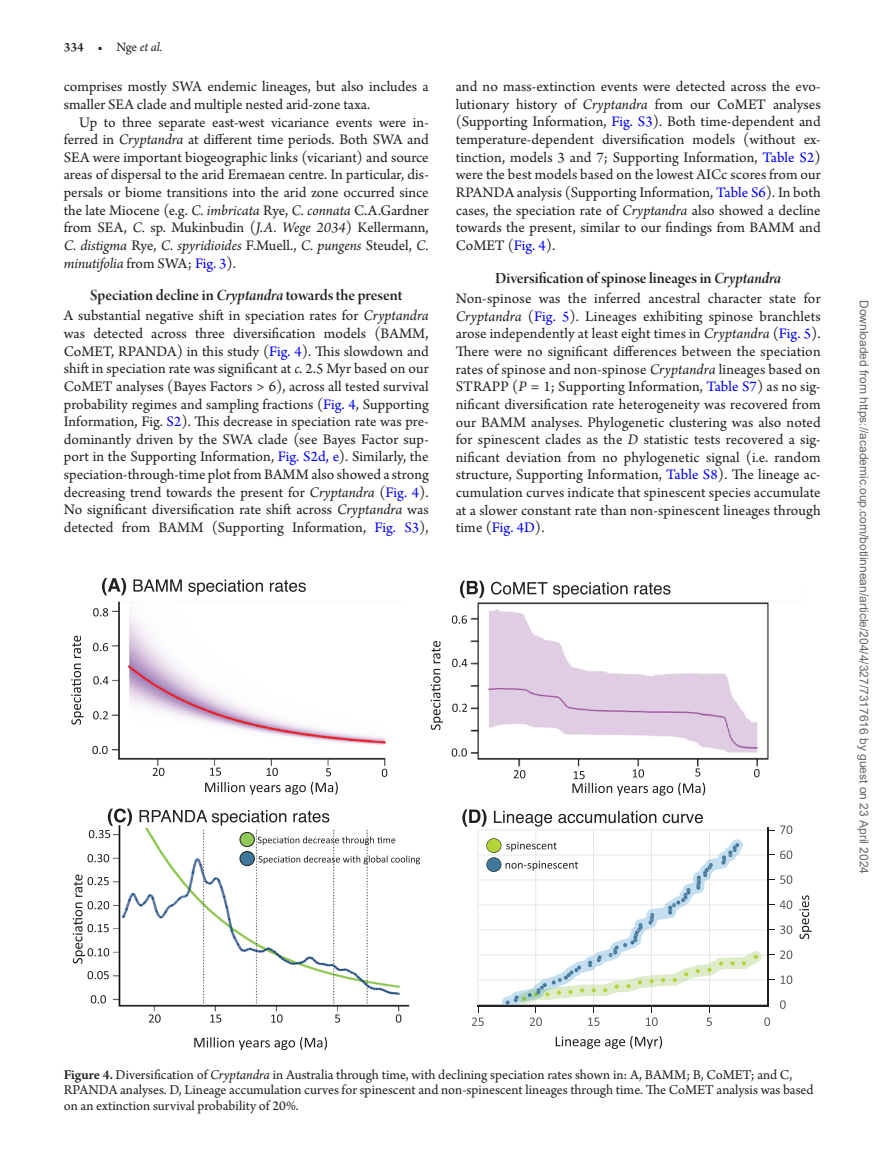
<style>
.page{position:relative;width:893px;height:1174px;background:#fff}
.page>*{position:absolute;margin:0;border:0;box-sizing:border-box;transform-origin:0 0}
.t1{font:16.5px "Arno Pro Smbd Display";letter-spacing:-.005em;color:#231f20}
.t2{font:15.3px/17.5px "Arno Pro";color:#231f20;text-align:justify}
.t3{font:14.25px/15.8px "Arno Pro";color:#231f20}
.t4{font:italic 13.5px "Arno Pro";color:#231f20}
.t5{font:12px "Arial";color:#666}
.s1{font-weight:600;font-style:normal}
.s2{font-style:normal}
.s3{font-style:italic}
.s4{color:#00f}
.s5{font-family:"Arno Pro Smbd Italic Display"}
.s6{font-weight:600}
</style>
<div class="page">
<img style="left:72px;top:581px;width:737px;height:468px">
<div style="left:240px;top:832px;width:14px;height:14px;background:#90c95a;border-radius:50%"></div>
<div style="left:240px;top:832px;width:15px;height:14px;border:1px solid #231f20;border-radius:50%"></div>
<div style="left:240px;top:851px;width:14px;height:14px;background:#3f779a;border-radius:50%"></div>
<div style="left:240px;top:851px;width:15px;height:15px;border:1px solid #231f20;border-radius:50%"></div>
<svg style="left:556px;top:1035px;width:106px;height:13px"></svg>
<svg style="left:382px;top:768px;width:5px;height:9px"></svg>
<svg style="left:153px;top:768px;width:11px;height:8px"></svg>
<svg style="left:92px;top:746px;width:16px;height:8px"></svg>
<svg style="left:93px;top:711px;width:15px;height:8px"></svg>
<svg style="left:93px;top:676px;width:16px;height:8px"></svg>
<svg style="left:93px;top:643px;width:15px;height:8px"></svg>
<svg style="left:93px;top:608px;width:15px;height:8px"></svg>
<svg style="left:452px;top:615px;width:15px;height:8px"></svg>
<svg style="left:452px;top:659px;width:15px;height:8px"></svg>
<svg style="left:452px;top:703px;width:15px;height:9px"></svg>
<svg style="left:452px;top:748px;width:15px;height:8px"></svg>
<svg style="left:514px;top:770px;width:11px;height:8px"></svg>
<svg style="left:754px;top:769px;width:6px;height:8px"></svg>
<svg style="left:572px;top:768px;width:133px;height:27px"></svg>
<svg style="left:205px;top:767px;width:133px;height:27px"></svg>
<svg style="left:71px;top:635px;width:13px;height:90px"></svg>
<svg style="left:431px;top:669px;width:12px;height:61px"></svg>
<svg style="left:432px;top:641px;width:8px;height:22px"></svg>
<svg style="left:102px;top:578px;width:24px;height:17px"></svg>
<svg style="left:133px;top:579px;width:173px;height:16px"></svg>
<svg style="left:460px;top:580px;width:24px;height:18px"></svg>
<svg style="left:491px;top:582px;width:179px;height:16px"></svg>
<svg style="left:462px;top:809px;width:330px;height:217px"></svg>
<hr style="left:478px;top:1005px;width:290px;height:1px;background:#231f20">
<svg style="left:140px;top:810px;width:189px;height:15px"></svg>
<svg style="left:194px;top:1037px;width:133px;height:13px"></svg>
<svg style="left:89px;top:808px;width:43px;height:30px"></svg>
<svg style="left:258px;top:836px;width:137px;height:9px"></svg>
<svg style="left:259px;top:855px;width:161px;height:9px"></svg>
<svg style="left:88px;top:854px;width:21px;height:8px"></svg>
<svg style="left:73px;top:874px;width:36px;height:89px"></svg>
<svg style="left:88px;top:971px;width:21px;height:8px"></svg>
<svg style="left:91px;top:995px;width:15px;height:8px"></svg>
<svg style="left:149px;top:1014px;width:134px;height:8px"></svg>
<svg style="left:335px;top:1014px;width:66px;height:8px"></svg>
<svg style="left:799px;top:895px;width:13px;height:44px"></svg>
<p class="t4" style="left:64px;top:39px;width:100px"><span class="s1">334 •</span> <span class="s2">Nge</span> et al.</p>
<p class="t2" style="left:64px;top:79px;width:366px">comprises mostly SWA endemic lineages, but also includes a smaller SEA clade and multiple nested arid-zone taxa.</p>
<p class="t2" style="left:64px;top:114px;width:366px;text-indent:15px">Up to three separate east-west vicariance events were in&shy;ferred in <span class="s3">Cryptandra</span> at different time periods. Both SWA and SEA were important biogeographic links (vicariant) and source areas of dispersal to the arid Eremaean centre. In particular, dis&shy;persals or biome transitions into the arid zone occurred since the late Miocene (e.g. <span class="s3">C. imbricata</span> Rye, <span class="s3">C. connata</span> C.A.Gardner from SEA, <span class="s3">C.</span> sp. Mukinbudin (<span class="s3">J.A. Wege 2034</span>) Kellermann, <span class="s3">C. distigma</span> Rye, <span class="s3">C. spyridioides</span> F.Muell., <span class="s3">C. pungens</span> Steudel, <span class="s3">C. minutifolia</span> from SWA; <span class="s4">Fig. 3</span>).</p>
<p class="t1" style="left:90px;top:286px;width:314px">Speciation decline in <span class="s5">Cryptandra</span> towards the present</p>
<p class="t2" style="left:64px;top:308px;width:366px">A substantial negative shift in speciation rates for <span class="s3">Cryptandra </span>was detected across three diversification models (BAMM, CoMET, RPANDA) in this study (<span class="s4">Fig. 4</span>). This slowdown and shift in speciation rate was significant at <span class="s3">c.</span> 2.5 Myr based on our CoMET analyses (Bayes Factors &gt; 6), across all tested survival probability regimes and sampling fractions (<span class="s4">Fig. 4</span>, Supporting Information, Fig. <span class="s4">S2</span>). This decrease in speciation rate was pre&shy;dominantly driven by the SWA clade (see Bayes Factor sup&shy;port in the Supporting Information, <span class="s4">Fig. S2d, e</span>). Similarly, the speciation-through-time plot from BAMM also showed a strong decreasing trend towards the present for <span class="s3">Cryptandra</span> (<span class="s4">Fig. 4</span>).<br>No significant diversification rate shift across <span class="s3">Cryptandra</span> was detected from BAMM (Supporting Information, <span class="s4">Fig. S3</span>),</p>
<p class="t2" style="left:456px;top:79px;width:366px">and no mass-extinction events were detected across the evo&shy;lutionary history of <span class="s3">Cryptandra</span> from our CoMET analyses (Supporting Information, <span class="s4">Fig. S3</span>). Both time-dependent and temperature-dependent diversification models (without ex&shy;tinction, models 3 and 7; Supporting Information, <span class="s4">Table S2</span>) were the best models based on the lowest AICc scores from our RPANDA analysis (Supporting Information, <span class="s4">Table S6</span>). In both cases, the speciation rate of <span class="s3">Cryptandra</span> also showed a decline towards the present, similar to our findings from BAMM and CoMET (<span class="s4">Fig. 4</span>).</p>
<p class="t1" style="left:495px;top:268px;width:287px">Diversification of spinose lineages in <span class="s5">Cryptandra</span></p>
<p class="t2" style="left:456px;top:291px;width:366px">Non-spinose was the inferred ancestral character state for <span class="s3">Cryptandra</span> (<span class="s4">Fig. 5</span>). Lineages exhibiting spinose branchlets arose independently at least eight times in <span class="s3">Cryptandra</span> (<span class="s4">Fig. 5</span>).<br>There were no significant differences between the speciation rates of spinose and non-spinose <span class="s3">Cryptandra</span> lineages based on STRAPP (<span class="s3">P</span> = 1; Supporting Information, <span class="s4">Table S7</span>) as no sig&shy;nificant diversification rate heterogeneity was recovered from our BAMM analyses. Phylogenetic clustering was also noted for spinescent clades as the <span class="s3">D</span> statistic tests recovered a sig&shy;nificant deviation from no phylogenetic signal (i.e. random structure, Supporting Information, <span class="s4">Table S8</span>). The lineage ac&shy;cumulation curves indicate that spinescent species accumulate at a slower constant rate than non-spinescent lineages through time (<span class="s4">Fig. 4D</span>).</p>
<p class="t5" style="left:868px;top:300px;width:575px;rotate:90deg">Downloaded from https://academic.oup.com/botlinnean/article/204/4/327/7317616 by guest on 23 April 2024</p>
<p class="t3" style="left:64px;top:1067px;width:751px"><span class="s6">Figure 4.</span> Diversification of <span class="s3">Cryptandra</span> in Australia through time, with declining speciation rates shown in: A, BAMM; B, CoMET; and C,<br>RPANDA analyses. D, Lineage accumulation curves for spinescent and non-spinescent lineages through time. The CoMET analysis was based on an extinction survival probability of 20%.</p>
</div>
